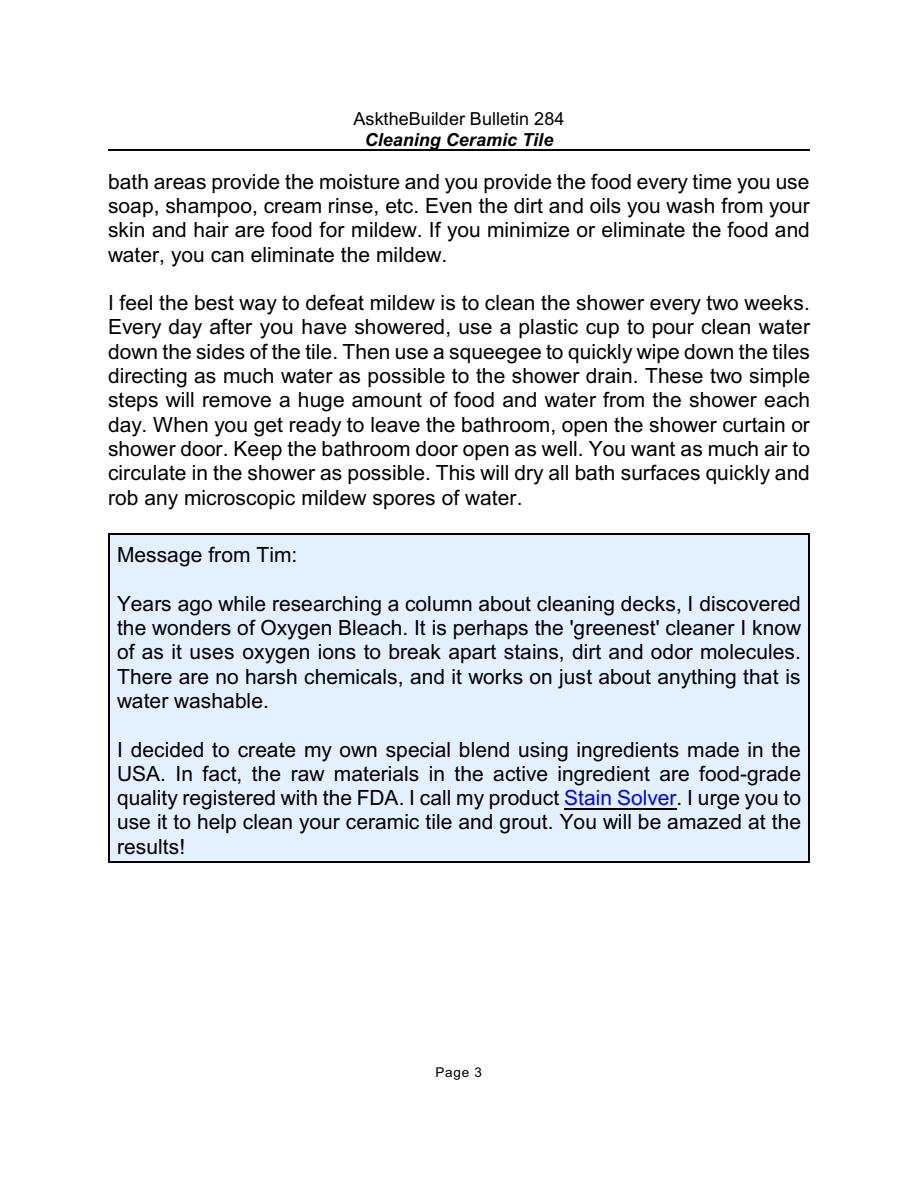
<style>
.page{position:relative;width:918px;height:1188px;background:#fff}
.page>*{position:absolute;margin:0;border:0;box-sizing:border-box;transform-origin:0 0}
.t1{font:21px/24.3px "Arial";letter-spacing:.005em;color:#000;text-align:justify}
.t2{font:18px "Arial";letter-spacing:.005em;color:#000}
.t3{font:italic 700 18px "Arial";letter-spacing:.005em;color:#000}
.t4{font:13.5px "Arial";color:#000}
.s1{color:#00f}
</style>
<div class="page">
<hr style="left:108px;top:150px;width:702px;height:1px;background:#000">
<div style="left:108px;top:534px;width:702px;height:329px;background:#e3f0ff"></div>
<hr style="left:108px;top:534px;width:1px;height:329px;background:#000">
<hr style="left:809px;top:534px;width:1px;height:329px;background:#000">
<hr style="left:108px;top:534px;width:702px;height:1px;background:#000">
<hr style="left:108px;top:861px;width:702px;height:2px;background:#000">
<hr style="left:564px;top:808px;width:112px;height:1px;background:#000">
<p class="t2" style="left:354px;top:112px;width:212px">AsktheBuilder Bulletin 284</p>
<p class="t3" style="left:365px;top:133px;width:190px">Cleaning Ceramic Tile</p>
<p class="t1" style="left:108px;top:171px;width:703px">bath areas provide the moisture and you provide the food every time you use soap, shampoo, cream rinse, etc. Even the dirt and oils you wash from your skin and hair are food for mildew. If you minimize or eliminate the food and water, you can eliminate the mildew.</p>
<p class="t1" style="left:108px;top:293px;width:704px">I feel the best way to defeat mildew is to clean the shower every two weeks.<br>Every day after you have showered, use a plastic cup to pour clean water down the sides of the tile. Then use a squeegee to quickly wipe down the tiles directing as much water as possible to the shower drain. These two simple steps will remove a huge amount of food and water from the shower each day. When you get ready to leave the bathroom, open the shower curtain or shower door. Keep the bathroom door open as well. You want as much air to circulate in the shower as possible. This will dry all bath surfaces quickly and rob any microscopic mildew spores of water.</p>
<p class="t1" style="left:117px;top:545px;width:182px">Message from Tim:</p>
<p class="t1" style="left:117px;top:593px;width:686px">Years ago while researching a column about cleaning decks, I discovered the wonders of Oxygen Bleach. It is perhaps the 'greenest' cleaner I know of as it uses oxygen ions to break apart stains, dirt and odor molecules.<br>There are no harsh chemicals, and it works on just about anything that is water washable.</p>
<p class="t1" style="left:117px;top:739px;width:686px">I decided to create my own special blend using ingredients made in the USA. In fact, the raw materials in the active ingredient are food-grade quality registered with the FDA. I call my product <span class="s1">Stain Solver</span>. I urge you to use it to help clean your ceramic tile and grout. You will be amazed at the results!</p>
<p class="t4" style="left:435px;top:1067px;width:48px">Page 3</p>
</div>
